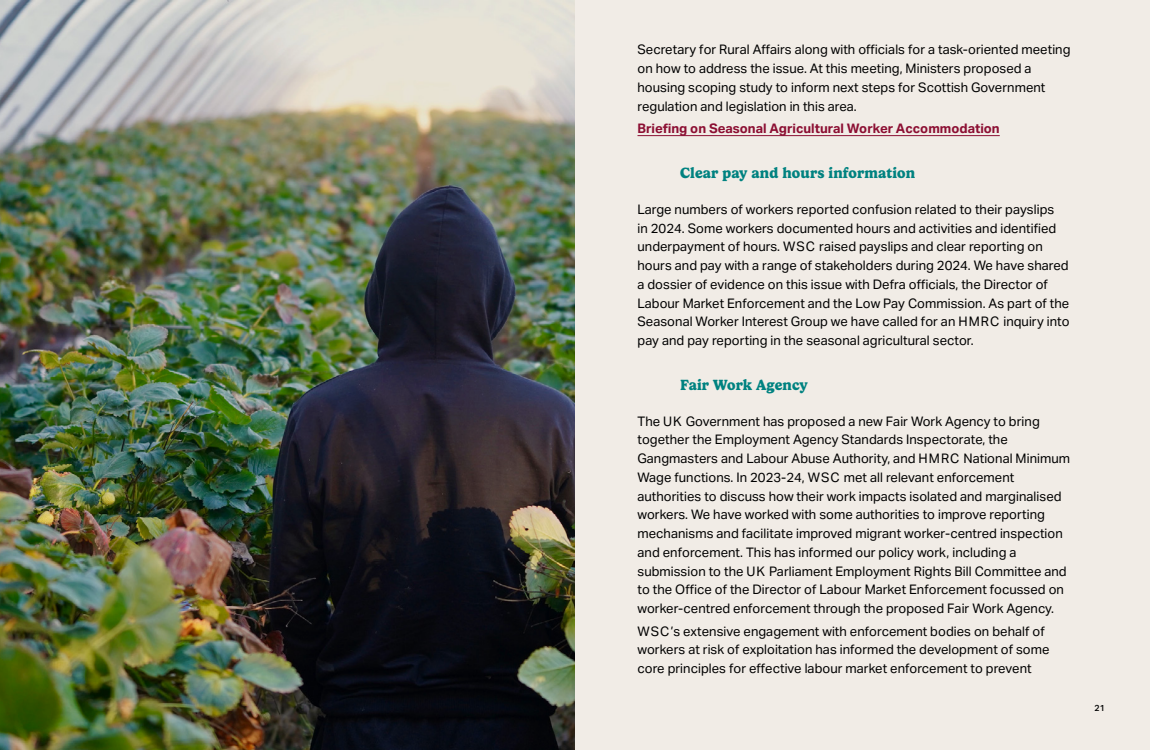
<style>
.page{position:relative;width:1150px;height:750px;background:#f1ece6}
.page>*{position:absolute;margin:0;border:0;box-sizing:border-box;transform-origin:0 0}
.t1{font:700 15px "Gelica";letter-spacing:.005em;color:#008280}
.t2{font:13.12px/18.8px "Aktiv Grotesk";color:#000}
.t3{font:700 13.12px "Aktiv Grotesk";color:#8c0f33}
.t4{font:500 8.75px "Aktiv Grotesk";color:#000}
</style>
<div class="page">
<img style="left:0;top:0;width:575px;height:750px">
<hr style="left:638px;top:135px;width:362px;height:1px;background:#8c0f33">
<p class="t2" style="left:638px;top:40px;width:435px">Secretary for Rural Affairs along with officials for a task-oriented meeting on how to address the issue. At this meeting, Ministers proposed a housing scoping study to inform next steps for Scottish Government regulation and legislation in this area.</p>
<p class="t3" style="left:638px;top:121px;width:364px">Briefing on Seasonal Agricultural Worker Accommodation</p>
<p class="t1" style="left:680px;top:164px;width:237px">Clear pay and hours information</p>
<p class="t2" style="left:638px;top:200px;width:434px">Large numbers of workers reported confusion related to their payslips<br>in 2024. Some workers documented hours and activities and identified underpayment of hours. WSC raised payslips and clear reporting on hours and pay with a range of stakeholders during 2024. We have shared a dossier of evidence on this issue with Defra officials, the Director of Labour Market Enforcement and the Low Pay Commission. As part of the Seasonal Worker Interest Group we have called for an HMRC inquiry into pay and pay reporting in the seasonal agricultural sector.</p>
<p class="t1" style="left:680px;top:376px;width:129px">Fair Work Agency</p>
<p class="t2" style="left:638px;top:412px;width:434px">The UK Government has proposed a new Fair Work Agency to bring together the Employment Agency Standards Inspectorate, the Gangmasters and Labour Abuse Authority, and HMRC National Minimum Wage functions. In 2023-24, WSC met all relevant enforcement authorities to discuss how their work impacts isolated and marginalised workers. We have worked with some authorities to improve reporting mechanisms and facilitate improved migrant worker-centred inspection and enforcement. This has informed our policy work, including a submission to the UK Parliament Employment Rights Bill Committee and to the Office of the Director of Labour Market Enforcement focussed on worker-centred enforcement through the proposed Fair Work Agency.</p>
<p class="t2" style="left:638px;top:622px;width:414px">WSC’s extensive engagement with enforcement bodies on behalf of workers at risk of exploitation has informed the development of some core principles for effective labour market enforcement to prevent</p>
<p class="t4" style="left:1095px;top:703px;width:12px">21</p>
</div>
